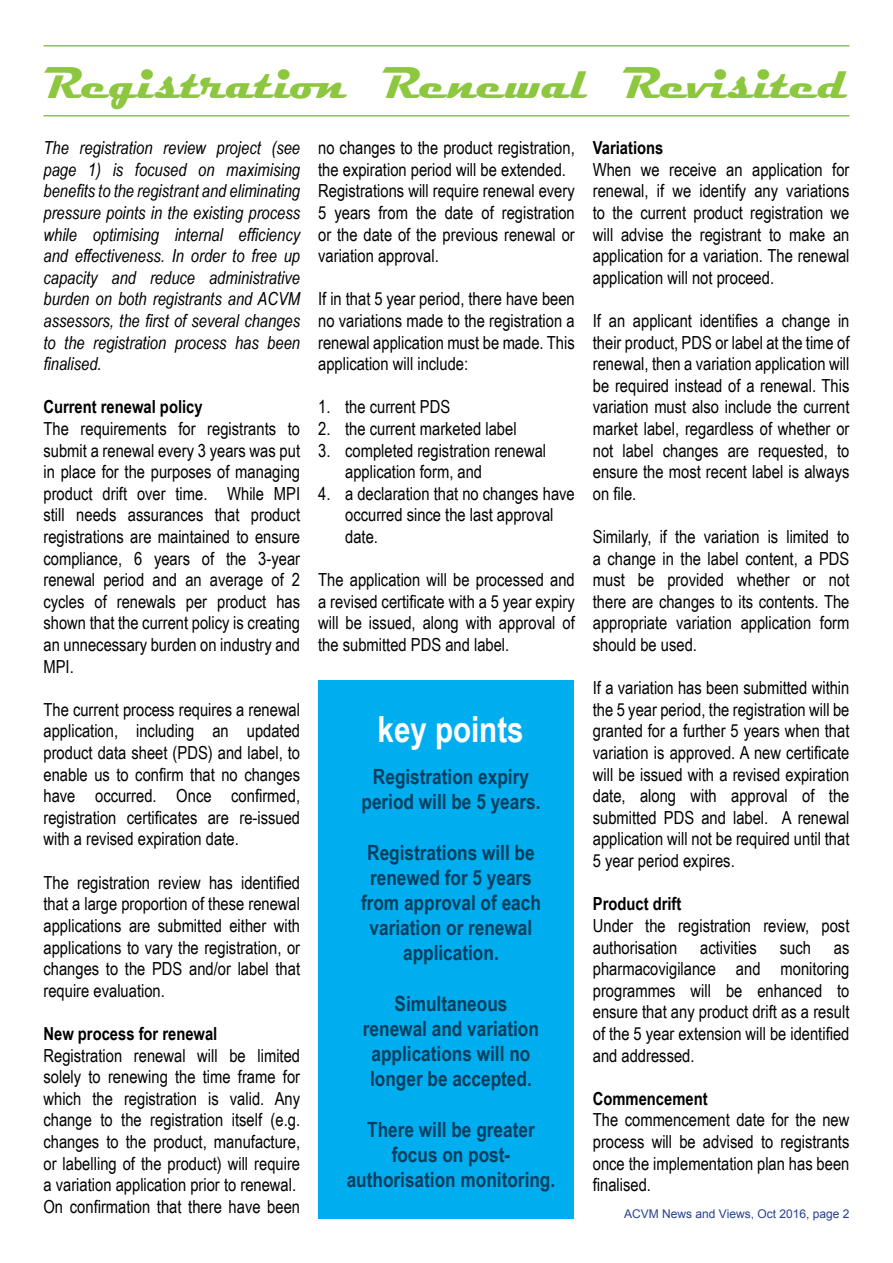
<style>
.page{position:relative;width:893px;height:1263px;background:#fff}
.page>*{position:absolute;margin:0;border:0;box-sizing:border-box;transform-origin:0 0}
.t1{font:700 45px "Magneto";color:#8dc63f}
.t2{font:700 36px "Arial Narrow";color:#fff}
.t3{font:700 21px/25.2px "Arial Narrow";color:#003f5f;text-align:center}
.t4{font:18px/21.6px "Arial Narrow";color:#000;text-align:justify}
.t5{font:italic 18px/21.6px "Arial Narrow";color:#000;text-align:justify}
.t6{font:700 18px "Arial Narrow";color:#000}
.t7{font:12px "Arial";color:#25408f}
</style>
<div class="page">
<div style="left:319px;top:680px;width:255px;height:538px;background:#00aeef"></div>
<hr style="left:44px;top:45px;width:805px;height:2px;background:#8dc63f">
<hr style="left:44px;top:115px;width:805px;height:1px;background:#8dc63f">
<h1 class="t1" style="left:44px;top:58px;width:805px">Registration Renewal Revisited</h1>
<p class="t5" style="left:44px;top:137px;width:258px">The registration review project (see page 1) is focused on maximising benefits to the registrant and eliminating pressure points in the existing process while optimising internal efficiency and effectiveness. In order to free up capacity and reduce administrative burden on both registrants and ACVM assessors, the first of several changes to the registration process has been finalised.</p>
<p class="t6" style="left:44px;top:393px;width:161px">Current renewal policy</p>
<p class="t4" style="left:44px;top:417px;width:258px">The requirements for registrants to submit a renewal every 3 years was put in place for the purposes of managing product drift over time. While MPI still needs assurances that product registrations are maintained to ensure compliance, 6 years of the 3-year renewal period and an average of 2 cycles of renewals per product has shown that the current policy is creating an unnecessary burden on industry and MPI.</p>
<p class="t4" style="left:44px;top:698px;width:258px">The current process requires a renewal application, including an updated product data sheet (PDS) and label, to enable us to confirm that no changes have occurred. Once confirmed, registration certificates are re-issued with a revised expiration date.</p>
<p class="t4" style="left:44px;top:871px;width:258px">The registration review has identified that a large proportion of these renewal applications are submitted either with applications to vary the registration, or changes to the PDS and/or label that require evaluation.</p>
<p class="t6" style="left:44px;top:1020px;width:175px">New process for renewal</p>
<p class="t4" style="left:44px;top:1044px;width:258px;text-align:left">Registration renewal will be limited solely to renewing the time frame for which the registration is valid. Any change to the registration itself (e.g. changes to the product, manufacture, or labelling of the product) will require a variation application prior to renewal.<br>On confirmation that there have been</p>
<p class="t4" style="left:318px;top:136px;width:258px;text-align:left">no changes to the product registration, the expiration period will be extended.<br>Registrations will require renewal every 5 years from the date of registration or the date of the previous renewal or variation approval.</p>
<p class="t4" style="left:318px;top:288px;width:258px">If in that 5 year period, there have been no variations made to the registration a renewal application must be made. This application will include:</p>
<p class="t4" style="left:318px;top:396px;width:134px">1. the current PDS</p>
<p class="t4" style="left:318px;top:417px;width:200px">2. the current marketed label</p>
<p class="t4" style="left:345px;top:439px;width:202px;text-indent:-27px">3. completed registration renewal application form, and</p>
<p class="t4" style="left:345px;top:482px;width:231px;text-align:left;text-indent:-27px">4. a declaration that no changes have occurred since the last approval date.</p>
<p class="t4" style="left:318px;top:568px;width:258px">The application will be processed and a revised certificate with a 5 year expiry will be issued, along with approval of the submitted PDS and label.</p>
<p class="t6" style="left:593px;top:134px;width:72px">Variations</p>
<p class="t4" style="left:593px;top:158px;width:258px">When we receive an application for renewal, if we identify any variations to the current product registration we will advise the registrant to make an application for a variation. The renewal application will not proceed.</p>
<p class="t4" style="left:593px;top:309px;width:258px">If an applicant identifies a change in their product, PDS or label at the time of renewal, then a variation application will be required instead of a renewal. This variation must also include the current market label, regardless of whether or not label changes are requested, to ensure the most recent label is always on file.</p>
<p class="t4" style="left:593px;top:525px;width:258px">Similarly, if the variation is limited to a change in the label content, a PDS must be provided whether or not there are changes to its contents. The appropriate variation application form should be used.</p>
<p class="t4" style="left:593px;top:676px;width:258px">If a variation has been submitted within the 5 year period, the registration will be granted for a further 5 years when that variation is approved. A new certificate will be issued with a revised expiration date, along with approval of the submitted PDS and label. A renewal application will not be required until that 5 year period expires.</p>
<p class="t6" style="left:593px;top:890px;width:90px">Product drift</p>
<p class="t4" style="left:593px;top:914px;width:258px">Under the registration review, post authorisation</p>
<h2 class="t2" style="left:378px;top:702px;width:148px">key points</h2>
<p class="t3" style="left:361px;top:763px;width:181px">Registration expiry period will be 5 years.</p>
<p class="t3" style="left:361px;top:838px;width:181px">Registrations will be renewed for 5 years from approval of each variation or renewal application.</p>
<p class="t3" style="left:363px;top:990px;width:178px">Simultaneous renewal and variation applications will no longer be accepted.</p>
<p class="t3" style="left:347px;top:1116px;width:210px">There will be greater focus on post&shy;authorisation monitoring.</p>
<p class="t4" style="left:700px;top:936px;width:58px">activities</p>
<p class="t4" style="left:780px;top:936px;width:33px">such</p>
<p class="t4" style="left:593px;top:936px;width:258px;text-indent:241px">as pharmacovigilance and monitoring programmes will be enhanced to ensure that any product drift as a result of the 5 year extension will be identified and addressed.</p>
<p class="t6" style="left:593px;top:1085px;width:116px">Commencement</p>
<p class="t4" style="left:593px;top:1108px;width:258px">The commencement date for the new process will be advised to registrants once the implementation plan has been finalised.</p>
<p class="t7" style="left:624px;top:1206px;width:227px">ACVM News and Views, Oct 2016, page 2</p>
</div>
